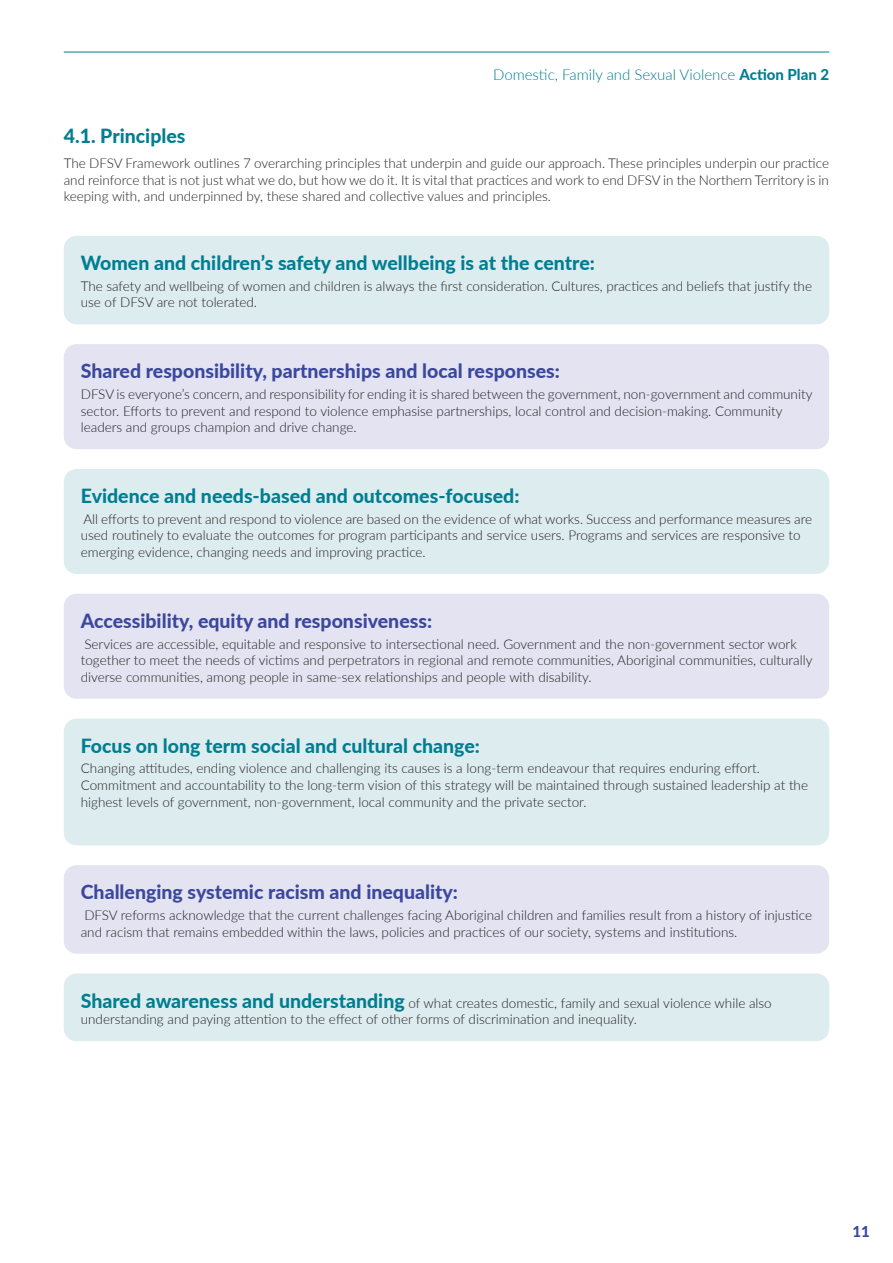
<style>
.page{position:relative;width:893px;height:1263px;background:#fff}
.page>*{position:absolute;margin:0;border:0;box-sizing:border-box;transform-origin:0 0}
._2__HEADING_2{font:800 19.5px "Lato";color:#007e91}
._2__HEADING_2-2{font:800 19.5px "Lato";color:#3b479d}
.t1{font:300 15px "Lato";color:#007e91}
.t2{font:800 15px "Lato";color:#3b479d}
._3__BULLETS_1{font:300 13.5px/16.5px "Lato";color:#231f20}
.s1{font-weight:800}
.s2{font-weight:800;font-size:19.5px;color:#007e91}
</style>
<div class="page">
<hr style="left:64px;top:52px;width:765px;height:1px;background:#007e91">
<div style="left:64px;top:236px;width:765px;height:88px;background:#ddecef;border-radius:13px"></div>
<div style="left:64px;top:718px;width:765px;height:127px;background:#ddecef;border-radius:13px"></div>
<div style="left:64px;top:344px;width:765px;height:105px;background:#e3e3f1;border-radius:13px"></div>
<div style="left:64px;top:865px;width:765px;height:89px;background:#e3e3f1;border-radius:13px"></div>
<div style="left:64px;top:594px;width:765px;height:105px;background:#e3e3f1;border-radius:13px"></div>
<div style="left:64px;top:469px;width:765px;height:105px;background:#ddecef;border-radius:13px"></div>
<div style="left:64px;top:973px;width:765px;height:68px;background:#ddecef;border-radius:13px"></div>
<p class="t1" style="left:493px;top:65px;width:338px">Domestic, Family and Sexual Violence <span class="s1">Action Plan 2</span></p>
<p class="_2__HEADING_2" style="left:64px;top:122px;width:123px">4.1. Principles</p>
<p class="_3__BULLETS_1" style="left:64px;top:155px;width:767px;text-align:justify">The DFSV Framework outlines 7 overarching principles that underpin and guide our approach. These principles underpin our practice and reinforce that is not just what we do, but how we do it. It is vital that practices and work to end DFSV in the Northern Territory is in keeping with, and underpinned by, these shared and collective values and principles.</p>
<p class="_2__HEADING_2" style="left:81px;top:248px;width:516px">Women and children’s safety and wellbeing is at the centre:</p>
<p class="_3__BULLETS_1" style="left:81px;top:277px;width:733px">The safety and wellbeing of women and children is always the first consideration. Cultures, practices and beliefs that justify the use of DFSV are not tolerated.</p>
<p class="_2__HEADING_2-2" style="left:81px;top:357px;width:481px">Shared responsibility, partnerships and local responses:</p>
<p class="_3__BULLETS_1" style="left:81px;top:386px;width:733px">DFSV is everyone’s concern, and responsibility for ending it is shared between the government, non-government and community sector. Efforts to prevent and respond to violence emphasise partnerships, local control and decision-making. Community leaders and groups champion and drive change.</p>
<p class="_2__HEADING_2" style="left:81px;top:482px;width:440px">Evidence and needs-based and outcomes-focused:</p>
<p class="_3__BULLETS_1" style="left:81px;top:510px;width:733px">All efforts to prevent and respond to violence are based on the evidence of what works. Success and performance measures are used routinely to evaluate the outcomes for program participants and service users. Programs and services are responsive to emerging evidence, changing needs and improving practice.</p>
<p class="_2__HEADING_2-2" style="left:81px;top:606px;width:353px">Accessibility, equity and responsiveness:</p>
<p class="_3__BULLETS_1" style="left:81px;top:635px;width:733px">Services are accessible, equitable and responsive to intersectional need. Government and the non-government sector work together to meet the needs of victims and perpetrators in regional and remote communities, Aboriginal communities, culturally diverse communities, among people in same-sex relationships and people with disability.</p>
<p class="_2__HEADING_2" style="left:81px;top:731px;width:401px">Focus on long term social and cultural change:</p>
<p class="_3__BULLETS_1" style="left:81px;top:760px;width:729px">Changing attitudes, ending violence and challenging its causes is a long-term endeavour that requires enduring effort.<br>Commitment and accountability to the long-term vision of this strategy will be maintained through sustained leadership at the highest levels of government, non-government, local community and the private sector.</p>
<p class="_2__HEADING_2-2" style="left:81px;top:878px;width:379px">Challenging systemic racism and inequality:</p>
<p class="_3__BULLETS_1" style="left:81px;top:906px;width:733px">DFSV reforms acknowledge that the current challenges facing Aboriginal children and families result from a history of injustice and racism that remains embedded within the laws, policies and practices of our society, systems and institutions.</p>
<p class="_3__BULLETS_1" style="left:81px;top:994px;width:692px"><span class="s2">Shared awareness and understanding</span> of what creates domestic, family and sexual violence while also understanding and paying attention to the effect of other forms of discrimination and inequality.</p>
<p class="t2" style="left:852px;top:1220px;width:19px">11</p>
</div>
